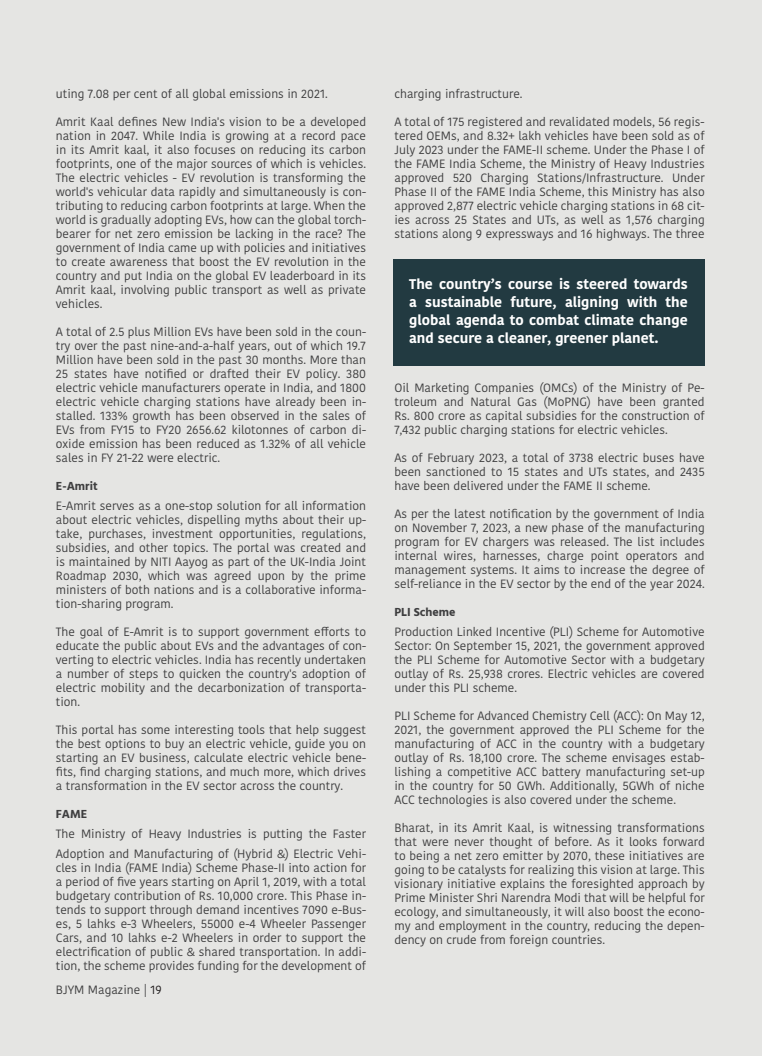
<style>
.page{position:relative;width:762px;height:1056px;background:#e5e5e3}
.page>*{position:absolute;margin:0;border:0;box-sizing:border-box;transform-origin:0 0}
.t1{font:700 14px/18px "Kohinoor Devanagari";color:#fff;text-align:justify}
.t2{font:12px/14px "Kohinoor Devanagari";color:#3e3e3f;text-align:justify}
.t3{font:700 12px "Hind";color:#3e3e3f}
.s1{color:#231f20}
</style>
<div class="page">
<div style="left:393px;top:259px;width:311px;height:107px;background:#223a41"></div>
<p class="t2" style="left:56px;top:86px;width:273px">uting 7.08 per cent of all global emissions in 2021.</p>
<p class="t2" style="left:56px;top:114px;width:312px">Amrit Kaal defines New India's vision to be a developed nation in 2047. While India is growing at a record pace in its Amrit kaal, it also focuses on reducing its carbon footprints, one of the major sources of which is vehicles.<br>The electric vehicles - EV revolution is transforming the world's vehicular data rapidly and simultaneously is con&shy;tributing to reducing carbon footprints at large. When the world is gradually adopting EVs, how can the global torch&shy;bearer for net zero emission be lacking in the race? The government of India came up with policies and initiatives to create awareness that boost the EV revolution in the country and put India on the global EV leaderboard in its Amrit kaal, involving public transport as well as private vehicles.</p>
<p class="t2" style="left:56px;top:324px;width:312px">A total of 2.5 plus Million EVs have been sold in the coun&shy;try over the past nine-and-a-half years, out of which 19.7<br>Million have been sold in the past 30 months. More than 25 states have notified or drafted their EV policy. 380 electric vehicle manufacturers operate in India, and 1800 electric vehicle charging stations have already been in&shy;stalled. 133% growth has been observed in the sales of EVs from FY15 to FY20 2656.62 kilotonnes of carbon di&shy;oxide emission has been reduced as 1.32% of all vehicle sales in FY 21-22 were electric.</p>
<p class="t3" style="left:56px;top:478px;width:43px">E-Amrit</p>
<p class="t2" style="left:56px;top:498px;width:312px">E-Amrit serves as a one-stop solution for all information about electric vehicles, dispelling myths about their up&shy;take, purchases, investment opportunities, regulations, subsidies, and other topics. The portal was created and is maintained by NITI Aayog as part of the UK-India Joint Roadmap 2030, which was agreed upon by the prime ministers of both nations and is a collaborative informa&shy;tion-sharing program.</p>
<p class="t2" style="left:56px;top:624px;width:312px">The goal of E-Amrit is to support government efforts to educate the public about EVs and the advantages of con&shy;verting to electric vehicles. India has recently undertaken a number of steps to quicken the country's adoption of electric mobility and the decarbonization of transporta&shy;tion.</p>
<p class="t2" style="left:56px;top:722px;width:312px">This portal has some interesting tools that help suggest the best options to buy an electric vehicle, guide you on starting an EV business, calculate electric vehicle bene&shy;fits, find charging stations, and much more, which drives a transformation in the EV sector across the country.</p>
<p class="t3" style="left:56px;top:806px;width:33px">FAME</p>
<p class="t2" style="left:56px;top:823px;width:312px;line-height:20px">The Ministry of Heavy Industries is putting the Faster<br>Adoption and Manufacturing of (Hybrid &amp;) Electric Vehi-</p>
<p class="t2" style="left:56px;top:860px;width:312px">cles in India (FAME India) Scheme Phase-II into action for a period of five years starting on April 1, 2019, with a total budgetary contribution of Rs. 10,000 crore. This Phase in&shy;tends to support through demand incentives 7090 e-Bus&shy;es, 5 lahks e-3 Wheelers, 55000 e-4 Wheeler Passenger Cars, and 10 lahks e-2 Wheelers in order to support the electrification of public &amp; shared transportation. In addi&shy;tion, the scheme provides funding for the development of</p>
<p class="t2" style="left:56px;top:982px;width:107px">BJYM Magazine | <span class="s1">19</span></p>
<p class="t2" style="left:394px;top:86px;width:130px">charging infrastructure.</p>
<p class="t2" style="left:394px;top:114px;width:312px">A total of 175 registered and revalidated models, 56 regis&shy;tered OEMs, and 8.32+ lakh vehicles have been sold as of July 2023 under the FAME-II scheme. Under the Phase I of the FAME India Scheme, the Ministry of Heavy Industries approved 520 Charging Stations/Infrastructure. Under Phase II of the FAME India Scheme, this Ministry has also approved 2,877 electric vehicle charging stations in 68 cit&shy;ies across 25 States and UTs, as well as 1,576 charging stations along 9 expressways and 16 highways. The three</p>
<p class="t1" style="left:409px;top:275px;width:280px">The country’s course is steered towards a sustainable future, aligning with the global agenda to combat climate change and secure a cleaner, greener planet.</p>
<p class="t2" style="left:394px;top:380px;width:312px">Oil Marketing Companies (OMCs) of the Ministry of Pe&shy;troleum and Natural Gas (MoPNG) have been granted Rs. 800 crore as capital subsidies for the construction of 7,432 public charging stations for electric vehicles.</p>
<p class="t2" style="left:394px;top:450px;width:312px">As of February 2023, a total of 3738 electric buses have been sanctioned to 15 states and UTs states, and 2435 have been delivered under the FAME II scheme.</p>
<p class="t2" style="left:394px;top:506px;width:312px">As per the latest notification by the government of India on November 7, 2023, a new phase of the manufacturing program for EV chargers was released. The list includes internal wires, harnesses, charge point operators and management systems. It aims to increase the degree of self-reliance in the EV sector by the end of the year 2024.</p>
<p class="t3" style="left:394px;top:604px;width:63px">PLI Scheme</p>
<p class="t2" style="left:394px;top:624px;width:312px">Production Linked Incentive (PLI) Scheme for Automotive Sector: On September 15, 2021, the government approved the PLI Scheme for Automotive Sector with a budgetary outlay of Rs. 25,938 crores. Electric vehicles are covered under this PLI scheme.</p>
<p class="t2" style="left:394px;top:708px;width:312px">PLI Scheme for Advanced Chemistry Cell (ACC): On May 12, 2021, the government approved the PLI Scheme for the manufacturing of ACC in the country with a budgetary outlay of Rs. 18,100 crore. The scheme envisages estab&shy;lishing a competitive ACC battery manufacturing set-up in the country for 50 GWh. Additionally, 5GWh of niche ACC technologies is also covered under the scheme.</p>
<p class="t2" style="left:394px;top:820px;width:312px">Bharat, in its Amrit Kaal, is witnessing transformations that were never thought of before. As it looks forward to being a net zero emitter by 2070, these initiatives are going to be catalysts for realizing this vision at large. This visionary initiative explains the foresighted approach by Prime Minister Shri Narendra Modi that will be helpful for ecology, and simultaneously, it will also boost the econo&shy;my and employment in the country, reducing the depen&shy;dency on crude from foreign countries.</p>
</div>
